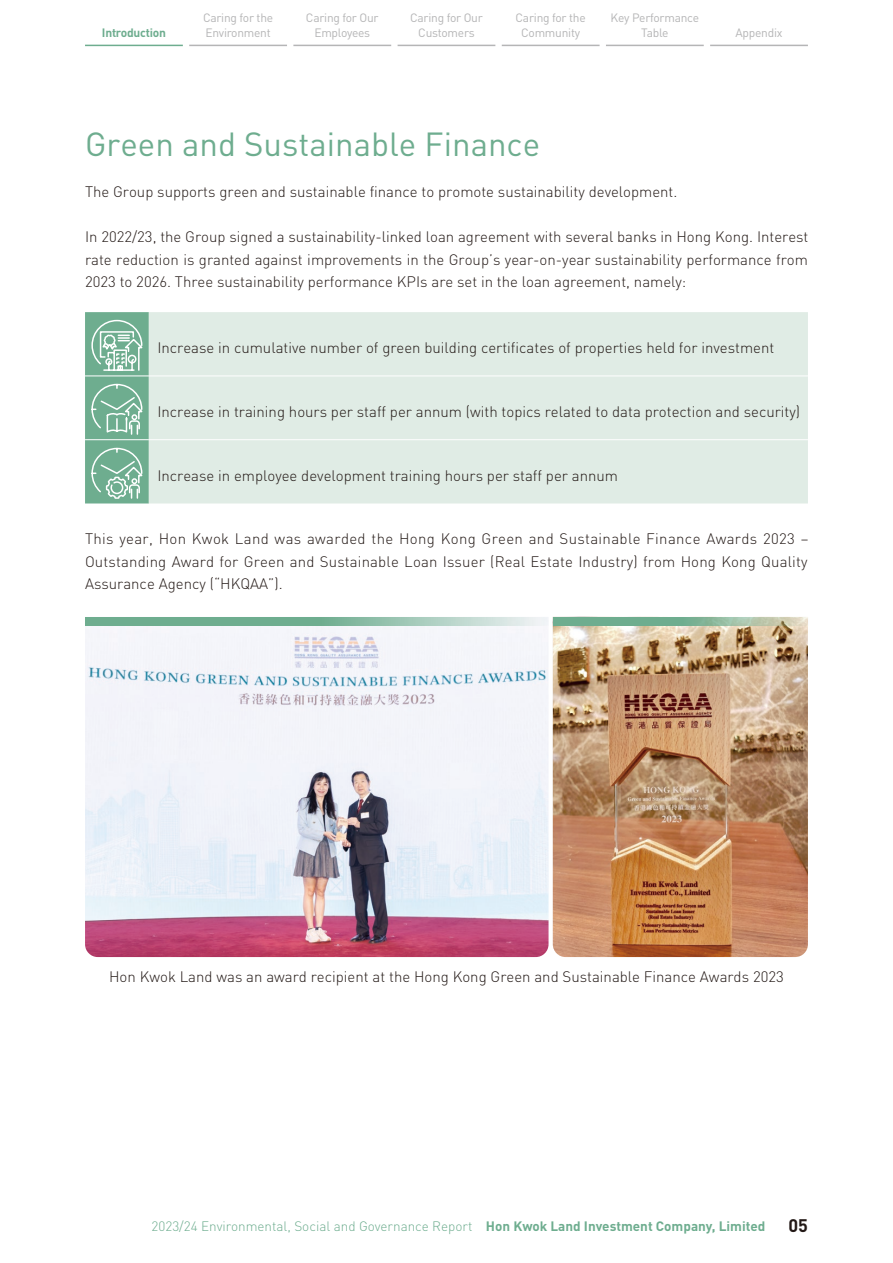
<style>
.page{position:relative;width:893px;height:1263px;background:#fff}
.page>*{position:absolute;margin:0;border:0;box-sizing:border-box;transform-origin:0 0}
.t1{font:33px "DIN Pro";color:#6ead8f}
.t2{font:700 18px "DIN";color:#231916}
.t3{font:300 15px/22.5px "DIN Pro";color:#231916;text-align:justify}
.t4{font:300 13.5px "DIN Pro";color:#6ead8f}
.t5{font:12px/15px "DIN Pro";letter-spacing:-.02em;color:#b5b5b6;text-align:center}
.t6{font:700 12px "DIN Pro";letter-spacing:-.02em;color:#6ead8f}
.s1{font-weight:700}
</style>
<div class="page">
<hr style="left:85px;top:45px;width:98px;height:1px;background:#6ead8f">
<hr style="left:189px;top:45px;width:98px;height:1px;background:#b5b5b6">
<hr style="left:293px;top:45px;width:98px;height:1px;background:#b5b5b6">
<hr style="left:398px;top:45px;width:97px;height:1px;background:#b5b5b6">
<hr style="left:502px;top:45px;width:98px;height:1px;background:#b5b5b6">
<hr style="left:606px;top:45px;width:98px;height:1px;background:#b5b5b6">
<hr style="left:710px;top:45px;width:98px;height:1px;background:#b5b5b6">
<div style="left:149px;top:312px;width:659px;height:191px;background:#e0ece5"></div>
<hr style="left:149px;top:376px;width:659px;height:1px;background:#fff">
<hr style="left:149px;top:439px;width:659px;height:1px;background:#fff">
<svg style="left:85px;top:312px;width:64px;height:191px;background:#85b9a0"></svg>
<img style="left:85px;top:617px;width:464px;height:340px">
<img style="left:553px;top:617px;width:255px;height:340px">
<svg style="left:553px;top:618px;width:255px;height:8px;background:#8cb79b"></svg>
<svg style="left:85px;top:618px;width:464px;height:8px;background:#8fbea9"></svg>
<p class="t6" style="left:102px;top:24px;width:66px">Introduction</p>
<p class="t5" style="left:203px;top:9px;width:72px;text-align:left">Caring for the<br>Environment</p>
<p class="t5" style="left:306px;top:9px;width:74px">Caring for Our<br>Employees</p>
<p class="t5" style="left:410px;top:9px;width:74px">Caring for Our<br>Customers</p>
<p class="t5" style="left:516px;top:9px;width:72px">Caring for the<br>Community</p>
<p class="t5" style="left:611px;top:9px;width:90px">Key Performance<br>Table</p>
<p class="t5" style="left:735px;top:24px;width:49px">Appendix</p>
<h1 class="t1" style="left:85px;top:121px;width:457px">Green and Sustainable Finance</h1>
<p class="t3" style="left:85px;top:180px;width:594px">The Group supports green and sustainable finance to promote sustainability development.</p>
<p class="t3" style="left:85px;top:225px;width:725px">In 2022/23, the Group signed a sustainability-linked loan agreement with several banks in Hong Kong. Interest rate reduction is granted against improvements in the Group’s year-on-year sustainability performance from 2023 to 2026. Three sustainability performance KPIs are set in the loan agreement, namely:</p>
<p class="t3" style="left:157px;top:336px;width:618px">Increase in cumulative number of green building certificates of properties held for investment</p>
<p class="t3" style="left:157px;top:400px;width:644px">Increase in training hours per staff per annum (with topics related to data protection and security)</p>
<p class="t3" style="left:157px;top:464px;width:462px">Increase in employee development training hours per staff per annum</p>
<p class="t3" style="left:85px;top:527px;width:725px">This year, Hon Kwok Land was awarded the Hong Kong Green and Sustainable Finance Awards 2023 – Outstanding Award for Green and Sustainable Loan Issuer (Real Estate Industry) from Hong Kong Quality Assurance Agency (“HKQAA”).</p>
<p class="t3" style="left:109px;top:964px;width:676px">Hon Kwok Land was an award recipient at the Hong Kong Green and Sustainable Finance Awards 2023</p>
<p class="t4" style="left:152px;top:1217px;width:615px">2023/24 Environmental, Social and Governance Report <span class="s1">Hon Kwok Land Investment Company, Limited</span></p>
<p class="t2" style="left:788px;top:1213px;width:21px">05</p>
</div>
